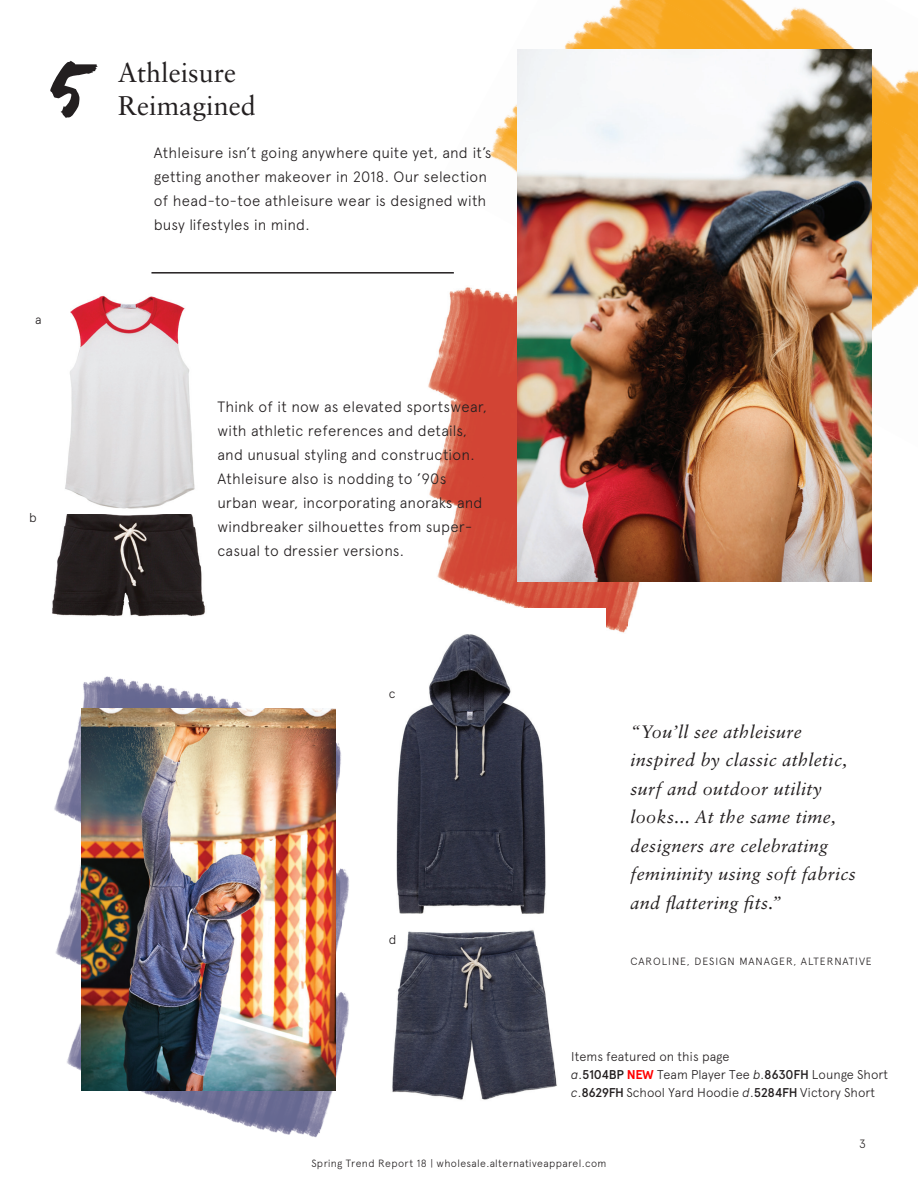
<style>
.page{position:relative;width:918px;height:1188px;background:#fff}
.page>*{position:absolute;margin:0;border:0;box-sizing:border-box;transform-origin:0 0}
.t1{font:103.5px "Manus";color:#231f20}
.t2{font:27px/32.4px "Sabon LT Std";color:#231f20}
.t3{font:italic 18px/28.5px "Sabon LT Std";letter-spacing:.02em;color:#231f20}
.t4{font:300 15px/24px "Apercu";letter-spacing:.01em;color:#231f20}
.t5{font:300 12.75px/18px "Apercu";color:#231f20}
.t6{font:300 12px "Apercu";color:#231f20}
.t7{font:300 10.5px "Apercu";letter-spacing:.04em;color:#231f20}
.t8{font:300 10.5px "Apercu";letter-spacing:.09em;color:#231f20}
.s1{font-style:italic}
.s2{font-weight:500}
.s3{font-weight:700;color:#f00}
</style>
<div class="page">
<img style="left:428px;top:352px;width:199px;height:281px">
<img style="left:627px;top:581px;width:54px;height:46px">
<img style="left:438px;top:0;width:223px;height:352px">
<img style="left:661px;top:0;width:257px;height:116px">
<img style="left:772px;top:0;width:146px;height:80px">
<img style="left:872px;top:203px;width:46px;height:128px">
<img style="left:872px;top:116px;width:46px;height:87px">
<img style="left:54px;top:676px;width:295px;height:462px">
<img style="left:392px;top:930px;width:165px;height:170px">
<img style="left:396px;top:609px;width:210px;height:305px">
<img style="left:518px;top:50px;width:354px;height:531px">
<img style="left:81px;top:708px;width:255px;height:382px">
<hr style="left:151px;top:272px;width:303px;height:2px;background:#231f20">
<img style="left:52px;top:514px;width:153px;height:103px">
<img style="left:65px;top:295px;width:130px;height:214px">
<h1 class="t1" style="left:49px;top:16px;width:45px">5</h1>
<h2 class="t2" style="left:118px;top:56px;width:139px">Athleisure<br>Reimagined</h2>
<p class="t4" style="left:154px;top:141px;width:339px">Athleisure isn’t going anywhere quite yet, and it’s getting another makeover in 2018. Our selection of head-to-toe athleisure wear is designed with busy lifestyles in mind.</p>
<p class="t5" style="left:35px;top:311px;width:8px">a</p>
<p class="t5" style="left:29px;top:509px;width:9px">b</p>
<p class="t4" style="left:218px;top:394px;width:271px">Think of it now as elevated sportswear, with athletic references and details, and unusual styling and construction.<br>Athleisure also is nodding to ’90s urban wear, incorporating anoraks and windbreaker silhouettes from super&shy;casual to dressier versions.</p>
<p class="t5" style="left:389px;top:684px;width:8px">c</p>
<p class="t5" style="left:389px;top:931px;width:9px">d</p>
<p class="t3" style="left:631px;top:717px;width:227px">“You’ll see athleisure inspired by classic athletic, surf and outdoor utility looks... At the same time, designers are celebrating femininity using soft fabrics and attering ts.”</p>
<p class="t8" style="left:631px;top:955px;width:243px">CAROLINE, DESIGN MANAGER, ALTERNATIVE</p>
<p class="t5" style="left:571px;top:1048px;width:319px">Items featured on this page<br><span class="s1">a</span>.<span class="s2">5104BP</span> <span class="s3">NEW</span> Team Player Tee <span class="s1">b</span>.<span class="s2">8630FH</span> Lounge Short <span class="s1">c</span>.<span class="s2">8629FH</span> School Yard Hoodie <span class="s1">d</span>.<span class="s2">5284FH</span> Victory Short</p>
<p class="t6" style="left:859px;top:1136px;width:8px">3</p>
<p class="t7" style="left:311px;top:1157px;width:297px">Spring Trend Report 18 | wholesale.alternativeapparel.com</p>
</div>
